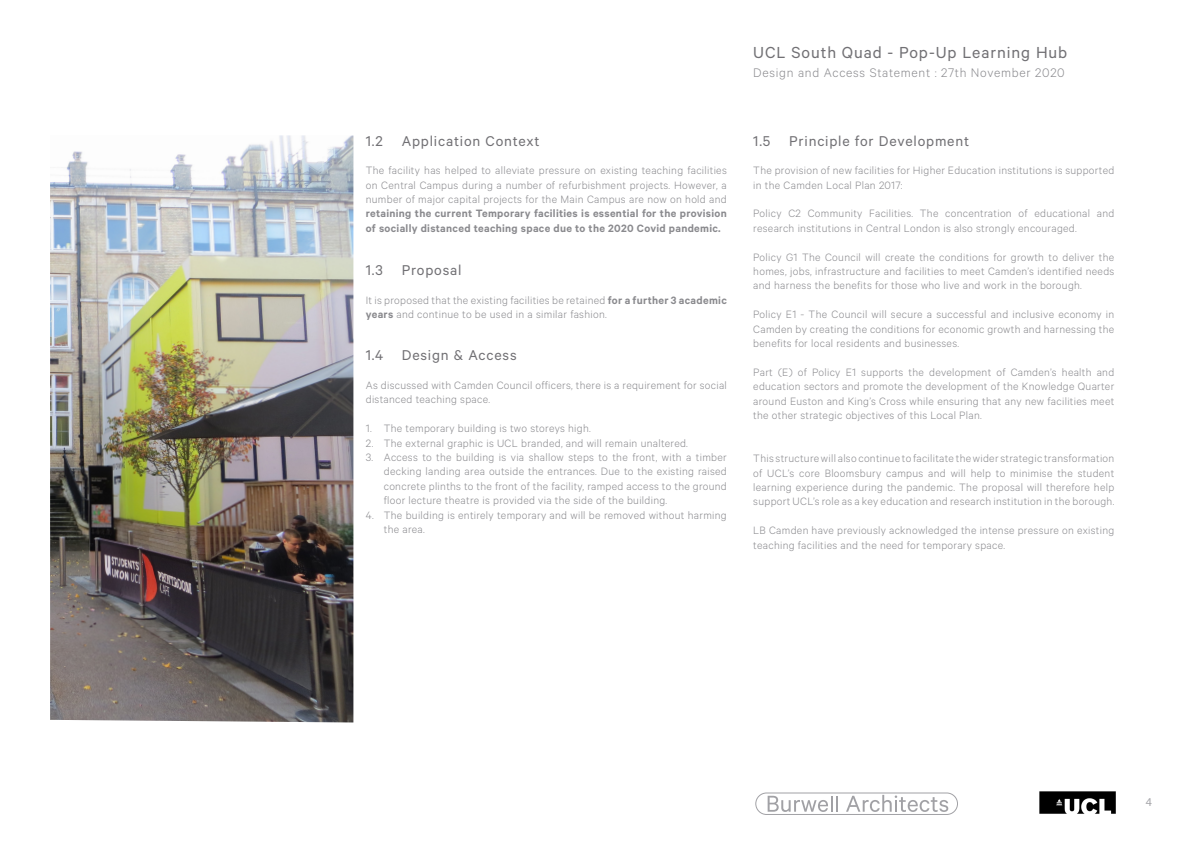
<style>
.page{position:relative;width:1191px;height:842px;background:#fff}
.page>*{position:absolute;margin:0;border:0;box-sizing:border-box;transform-origin:0 0}
.t1{font:18px "Calibre";letter-spacing:.05em;color:#717074}
.t2{font:16px "Calibre";letter-spacing:.05em;color:#717074}
.t3{font:300 14px "Calibre";letter-spacing:.05em;color:#8a8a8e}
.t4{font:300 12px/14.4px "Calibre";letter-spacing:.025em;color:#8a8a8e;text-align:justify}
.t5{font:12px "Myriad Pro";color:#a6a6aa}
.s1{font-weight:600}
</style>
<div class="page">
<img style="left:1039px;top:791px;width:77px;height:23px">
<svg style="left:755px;top:792px;width:203px;height:23px"></svg>
<img style="left:50px;top:135px;width:303px;height:587px">
<p class="t2" style="left:366px;top:131px;width:175px">1.2 Application Context</p>
<p class="t4" style="left:366px;top:163px;width:362px">The facility has helped to alleviate pressure on existing teaching facilities on Central Campus during a number of refurbishment projects. However, a number of major capital projects for the Main Campus are now on hold and <span class="s1">retaining the current Temporary facilities is essential for the provision of socially distanced teaching space due to the 2020 Covid pandemic.</span></p>
<p class="t2" style="left:366px;top:261px;width:97px">1.3 Proposal</p>
<p class="t4" style="left:366px;top:292px;width:362px">It is proposed that the existing facilities be retained <span class="s1">for a further 3 academic years</span> and continue to be used in a similar fashion.</p>
<p class="t2" style="left:366px;top:346px;width:152px">1.4 Design &amp; Access</p>
<p class="t4" style="left:366px;top:378px;width:362px">As discussed with Camden Council officers, there is a requirement for social distanced teaching space.</p>
<p class="t4" style="left:366px;top:421px;width:226px">1. The temporary building is two storeys high.</p>
<p class="t4" style="left:366px;top:435px;width:324px">2. The external graphic is UCL branded, and will remain unaltered.</p>
<p class="t4" style="left:384px;top:450px;width:344px;text-indent:-18px">3. Access to the building is via shallow steps to the front, with a timber decking landing area outside the entrances. Due to the existing raised concrete plinths to the front of the facility, ramped access to the ground floor lecture theatre is provided via the side of the building.</p>
<p class="t4" style="left:384px;top:507px;width:344px;text-indent:-18px">4. The building is entirely temporary and will be removed without harming the area.</p>
<h1 class="t1" style="left:753px;top:42px;width:315px">UCL South Quad - Pop-Up Learning Hub</h1>
<p class="t3" style="left:753px;top:64px;width:313px">Design and Access Statement : 27th November 2020</p>
<p class="t2" style="left:753px;top:131px;width:217px">1.5 Principle for Development</p>
<p class="t4" style="left:753px;top:163px;width:362px">The provision of new facilities for Higher Education institutions is supported in the Camden Local Plan 2017:</p>
<p class="t4" style="left:753px;top:206px;width:362px">Policy C2 Community Facilities. The concentration of educational and research institutions in Central London is also strongly encouraged.</p>
<p class="t4" style="left:753px;top:249px;width:362px">Policy G1 The Council will create the conditions for growth to deliver the homes, jobs, infrastructure and facilities to meet Camden’s identified needs and harness the benefits for those who live and work in the borough.</p>
<p class="t4" style="left:753px;top:307px;width:362px">Policy E1 - The Council will secure a successful and inclusive economy in Camden by creating the conditions for economic growth and harnessing the benefits for local residents and businesses.</p>
<p class="t4" style="left:753px;top:364px;width:362px">Part (E) of Policy E1 supports the development of Camden’s health and education sectors and promote the development of the Knowledge Quarter around Euston and King’s Cross while ensuring that any new facilities meet the other strategic objectives of this Local Plan.</p>
<p class="t4" style="left:753px;top:451px;width:362px">This structure will also continue to facilitate the wider strategic transformation of UCL’s core Bloomsbury campus and will help to minimise the student learning experience during the pandemic. The proposal will therefore help support UCL’s role as a key education and research institution in the borough.</p>
<p class="t4" style="left:753px;top:523px;width:362px">LB Camden have previously acknowledged the intense pressure on existing teaching facilities and the need for temporary space.</p>
<p class="t5" style="left:1145px;top:794px;width:8px">4</p>
</div>
